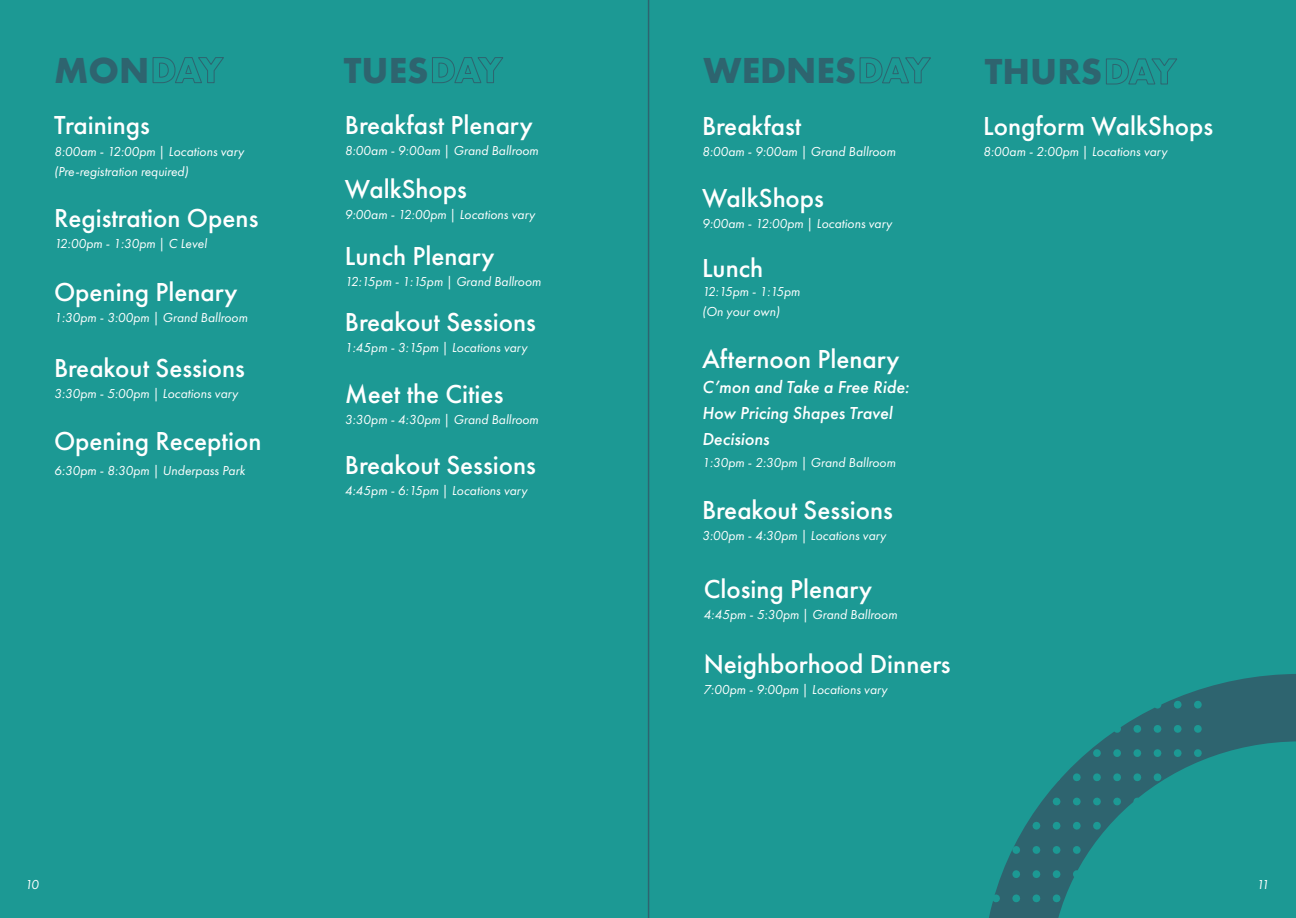
<style>
.page{position:relative;width:1296px;height:918px;background:#1c9994}
.page>*{position:absolute;margin:0;border:0;box-sizing:border-box;transform-origin:0 0}
.t1{font:700 37.65px "Futura PT";color:#2e646f}
.t2{font:500 27px "Futura PT";color:#fff}
.t3{font:italic 500 18px/25.7px "Futura PT";color:#fff}
.t4{font:italic 13.5px/20px "Futura PT";color:#fff}
</style>
<div class="page">
<svg style="left:152px;top:57px;width:72px;height:26px"></svg>
<svg style="left:432px;top:57px;width:71px;height:26px"></svg>
<svg style="left:859px;top:57px;width:72px;height:27px"></svg>
<svg style="left:1106px;top:58px;width:71px;height:27px"></svg>
<svg style="left:989px;top:674px;width:307px;height:244px"></svg>
<svg style="left:1194px;top:674px;width:8px;height:244px"></svg>
<svg style="left:1073px;top:674px;width:8px;height:244px"></svg>
<svg style="left:1133px;top:674px;width:8px;height:244px"></svg>
<svg style="left:1012px;top:674px;width:8px;height:244px"></svg>
<svg style="left:1174px;top:674px;width:8px;height:244px"></svg>
<svg style="left:1053px;top:674px;width:7px;height:244px"></svg>
<svg style="left:1113px;top:674px;width:8px;height:244px"></svg>
<svg style="left:992px;top:674px;width:8px;height:244px"></svg>
<svg style="left:1154px;top:674px;width:7px;height:244px"></svg>
<svg style="left:1033px;top:674px;width:7px;height:244px"></svg>
<svg style="left:1093px;top:674px;width:8px;height:244px"></svg>
<hr style="left:648px;top:0;width:1px;height:918px;background:#2e646f">
<h1 class="t1" style="left:54px;top:46px;width:97px">MON</h1>
<h1 class="t1" style="left:344px;top:46px;width:86px">TUES</h1>
<h1 class="t1" style="left:704px;top:46px;width:154px">WEDNES</h1>
<h1 class="t1" style="left:985px;top:47px;width:119px">THURS</h1>
<h2 class="t2" style="left:54px;top:109px;width:97px">Trainings</h2>
<h2 class="t2" style="left:345px;top:109px;width:189px">Breakfast Plenary</h2>
<h2 class="t2" style="left:345px;top:173px;width:123px">WalkShops</h2>
<h2 class="t2" style="left:702px;top:110px;width:101px">Breakfast</h2>
<h2 class="t2" style="left:983px;top:110px;width:232px">Longform WalkShops</h2>
<p class="t4" style="left:983px;top:142px;width:186px">8:00am - 2:00pm | Locations vary</p>
<p class="t4" style="left:345px;top:140px;width:195px">8:00am - 9:00am | Grand Ballroom</p>
<p class="t4" style="left:54px;top:142px;width:192px">8:00am - 12:00pm | Locations vary (Pre-registration required)</p>
<p class="t4" style="left:702px;top:142px;width:195px">8:00am - 9:00am | Grand Ballroom</p>
<h2 class="t2" style="left:702px;top:182px;width:123px">WalkShops</h2>
<h2 class="t2" style="left:54px;top:202px;width:206px">Registration Opens</h2>
<p class="t4" style="left:345px;top:205px;width:192px">9:00am - 12:00pm | Locations vary</p>
<p class="t4" style="left:702px;top:213px;width:192px">9:00am - 12:00pm | Locations vary</p>
<p class="t4" style="left:54px;top:233px;width:154px">12:00pm - 1:30pm | C Level</p>
<h2 class="t2" style="left:54px;top:276px;width:185px">Opening Plenary</h2>
<p class="t4" style="left:54px;top:308px;width:195px">1:30pm - 3:00pm | Grand Ballroom</p>
<h2 class="t2" style="left:54px;top:352px;width:192px">Breakout Sessions</h2>
<p class="t4" style="left:54px;top:384px;width:186px">3:30pm - 5:00pm | Locations vary</p>
<h2 class="t2" style="left:54px;top:425px;width:209px">Opening Reception</h2>
<p class="t4" style="left:54px;top:460px;width:193px">6:30pm - 8:30pm | Underpass Park</p>
<h2 class="t2" style="left:345px;top:239px;width:151px">Lunch Plenary</h2>
<p class="t4" style="left:345px;top:271px;width:198px">12:15pm - 1:15pm | Grand Ballroom</p>
<h2 class="t2" style="left:345px;top:306px;width:192px">Breakout Sessions</h2>
<p class="t4" style="left:345px;top:338px;width:184px">1:45pm - 3:15pm | Locations vary</p>
<h2 class="t2" style="left:345px;top:377px;width:160px">Meet the Cities</h2>
<p class="t4" style="left:345px;top:409px;width:195px">3:30pm - 4:30pm | Grand Ballroom</p>
<h2 class="t2" style="left:345px;top:449px;width:192px">Breakout Sessions</h2>
<p class="t4" style="left:345px;top:480px;width:184px">4:45pm - 6:15pm | Locations vary</p>
<h2 class="t2" style="left:702px;top:251px;width:63px">Lunch</h2>
<p class="t4" style="left:702px;top:282px;width:100px">12:15pm - 1:15pm (On your own)</p>
<h2 class="t2" style="left:702px;top:342px;width:199px">Afternoon Plenary</h2>
<h3 class="t3" style="left:702px;top:375px;width:209px">C’mon and Take a Free Ride:<br>How Pricing Shapes Travel<br>Decisions</h3>
<p class="t4" style="left:702px;top:452px;width:195px">1:30pm - 2:30pm | Grand Ballroom</p>
<h2 class="t2" style="left:702px;top:494px;width:192px">Breakout Sessions</h2>
<p class="t4" style="left:702px;top:526px;width:186px">3:00pm - 4:30pm | Locations vary</p>
<h2 class="t2" style="left:704px;top:573px;width:170px">Closing Plenary</h2>
<p class="t4" style="left:704px;top:605px;width:195px">4:45pm - 5:30pm | Grand Ballroom</p>
<h2 class="t2" style="left:704px;top:647px;width:248px">Neighborhood Dinners</h2>
<p class="t4" style="left:704px;top:679px;width:185px">7:00pm - 9:00pm | Locations vary</p>
<p class="t4" style="left:25px;top:874px;width:15px">10</p>
<p class="t4" style="left:1257px;top:874px;width:14px">11</p>
</div>
